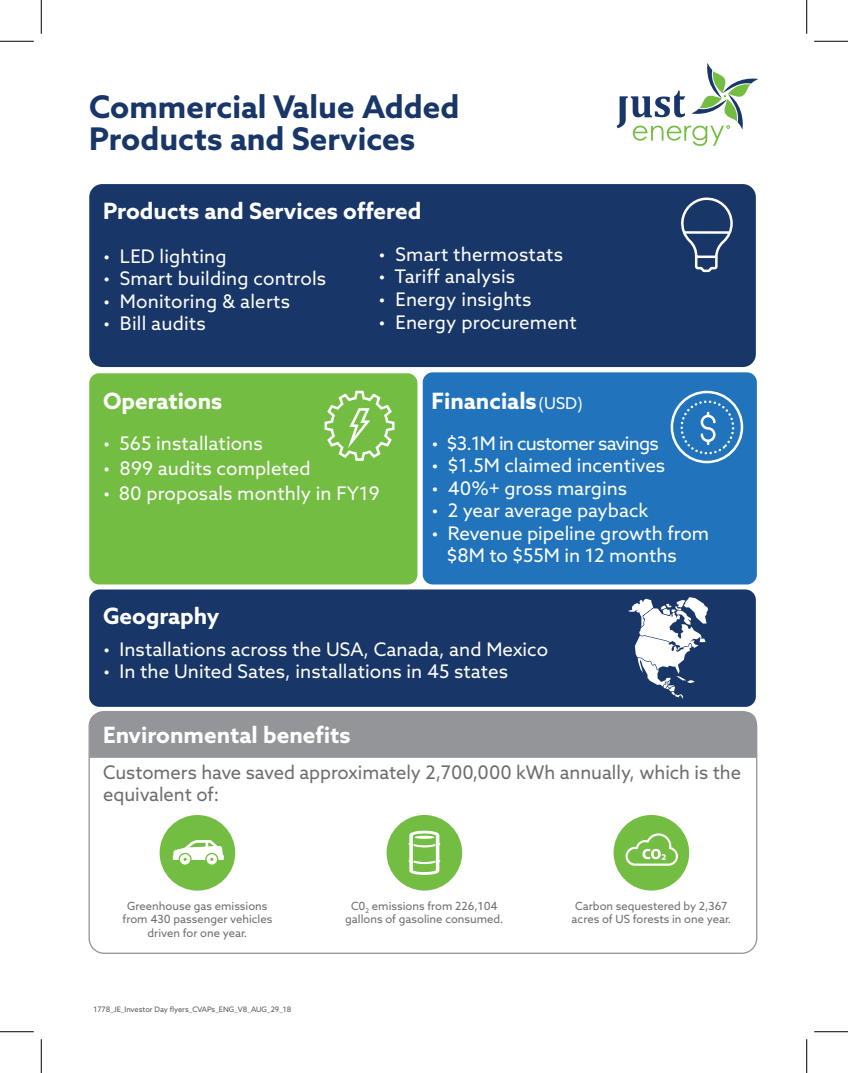
<style>
.page{position:relative;width:848px;height:1073px;background:#fff}
.page>*{position:absolute;margin:0;border:0;box-sizing:border-box;transform-origin:0 0}
.t1{font:700 31.25px/32.5px "Azo Sans";color:#183667}
.t2{font:700 22.5px "Azo Sans";color:#fff}
.t3{font:18.75px/22.5px "Azo Sans";letter-spacing:.005em;color:#fff}
.t4{font:18.75px/22.5px "Azo Sans";color:#6c6d70}
.t5{font:18.75px "Azo Sans";letter-spacing:-.04em;color:#fff}
.t6{font:11.25px/13.8px "Azo Sans";color:#6c6d70;text-align:center}
.t7{font:7.5px "Azo Sans";color:#57585a}
.s1{font-weight:400;font-size:16.25px}
</style>
<div class="page">
<div style="left:89px;top:711px;width:667px;height:47px;background:#939598"></div>
<div style="left:89px;top:184px;width:666px;height:183px;background:#183667;border-radius:13px"></div>
<div style="left:89px;top:373px;width:328px;height:211px;background:#74bd43;border-radius:10px"></div>
<svg style="left:681px;top:197px;width:52px;height:76px"></svg>
<div style="left:422px;top:372px;width:334px;height:212px;background:#2174bb;border-radius:10px"></div>
<div style="left:89px;top:589px;width:666px;height:118px;background:#183667;border-radius:10px"></div>
<svg style="left:628px;top:597px;width:79px;height:102px"></svg>
<div style="left:160px;top:815px;width:75px;height:75px;background:#74bd43;border-radius:50%"></div>
<svg style="left:173px;top:840px;width:51px;height:24px"></svg>
<div style="left:613px;top:815px;width:76px;height:75px;background:#74bd43;border-radius:50%"></div>
<svg style="left:625px;top:833px;width:53px;height:32px"></svg>
<div style="left:386px;top:815px;width:76px;height:75px;background:#74bd43;border-radius:50%"></div>
<svg style="left:408px;top:830px;width:32px;height:44px"></svg>
<div style="left:670px;top:391px;width:73px;height:72px;border:2px solid #fff;border-radius:50%"></div>
<svg style="left:675px;top:395px;width:60px;height:64px"></svg>
<svg style="left:616px;top:63px;width:142px;height:83px"></svg>
<svg style="left:324px;top:390px;width:71px;height:71px"></svg>
<hr style="left:0;top:41px;width:34px;height:1px;background:#000">
<hr style="left:814px;top:41px;width:34px;height:1px;background:#000">
<hr style="left:0;top:1031px;width:34px;height:1px;background:#000">
<hr style="left:814px;top:1031px;width:34px;height:1px;background:#000">
<hr style="left:41px;top:0;width:1px;height:34px;background:#000">
<hr style="left:41px;top:1039px;width:1px;height:33px;background:#000">
<hr style="left:806px;top:0;width:1px;height:34px;background:#000">
<hr style="left:806px;top:1039px;width:1px;height:33px;background:#000">
<h1 class="t1" style="left:89px;top:90px;width:371px">Commercial Value Added<br>Products and Services</h1>
<p class="t2" style="left:103px;top:196px;width:320px">Products and Services offered</p>
<p class="t3" style="left:103px;top:245px;width:125px">• LED lighting</p>
<p class="t3" style="left:103px;top:267px;width:225px">• Smart building controls</p>
<p class="t3" style="left:103px;top:290px;width:188px">• Monitoring &amp; alerts</p>
<p class="t3" style="left:103px;top:312px;width:104px">• Bill audits</p>
<p class="t3" style="left:378px;top:243px;width:186px">• Smart thermostats</p>
<p class="t3" style="left:378px;top:265px;width:138px">• Tariff analysis</p>
<p class="t3" style="left:378px;top:288px;width:154px">• Energy insights</p>
<p class="t3" style="left:378px;top:310px;width:199px">• Energy procurement</p>
<p class="t2" style="left:103px;top:386px;width:121px">Operations</p>
<p class="t3" style="left:103px;top:431px;width:161px">• 565 installations</p>
<p class="t3" style="left:103px;top:456px;width:209px">• 899 audits completed</p>
<p class="t3" style="left:103px;top:481px;width:278px">• 80 proposals monthly in FY19</p>
<p class="t2" style="left:431px;top:386px;width:153px">Financials<span class="s1">(USD)</span></p>
<p class="t5" style="left:431px;top:431px;width:229px">• $3.1M in customer savings</p>
<p class="t3" style="left:431px;top:454px;width:235px">• $1.5M claimed incentives</p>
<p class="t3" style="left:431px;top:476px;width:197px">• 40%+ gross margins</p>
<p class="t3" style="left:431px;top:499px;width:218px">• 2 year average payback</p>
<p class="t3" style="left:446px;top:521px;width:264px;text-indent:-15px">• Revenue pipeline growth from $8M to $55M in 12 months</p>
<p class="t2" style="left:103px;top:601px;width:118px">Geography</p>
<p class="t3" style="left:103px;top:637px;width:446px">• Installations across the USA, Canada, and Mexico</p>
<p class="t3" style="left:103px;top:660px;width:406px">• In the United Sates, installations in 45 states</p>
<p class="t2" style="left:103px;top:720px;width:249px">Environmental benefits</p>
<p class="t4" style="left:103px;top:760px;width:639px">Customers have saved approximately 2,700,000 kWh annually, which is the equivalent of:</p>
<p class="t6" style="left:345px;top:898px;width:160px">C0<sub>2</sub> emissions from 226,104 gallons of gasoline consumed.</p>
<p class="t6" style="left:122px;top:898px;width:151px">Greenhouse gas emissions from 430 passenger vehicles driven for one year.</p>
<p class="t6" style="left:571px;top:898px;width:161px">Carbon sequestered by 2,367 acres of US forests in one year.</p>
<p class="t7" style="left:94px;top:1004px;width:199px">1778_JE_Investor Day flyers_CVAPs_ENG_V8_AUG_29_18</p>
</div>
